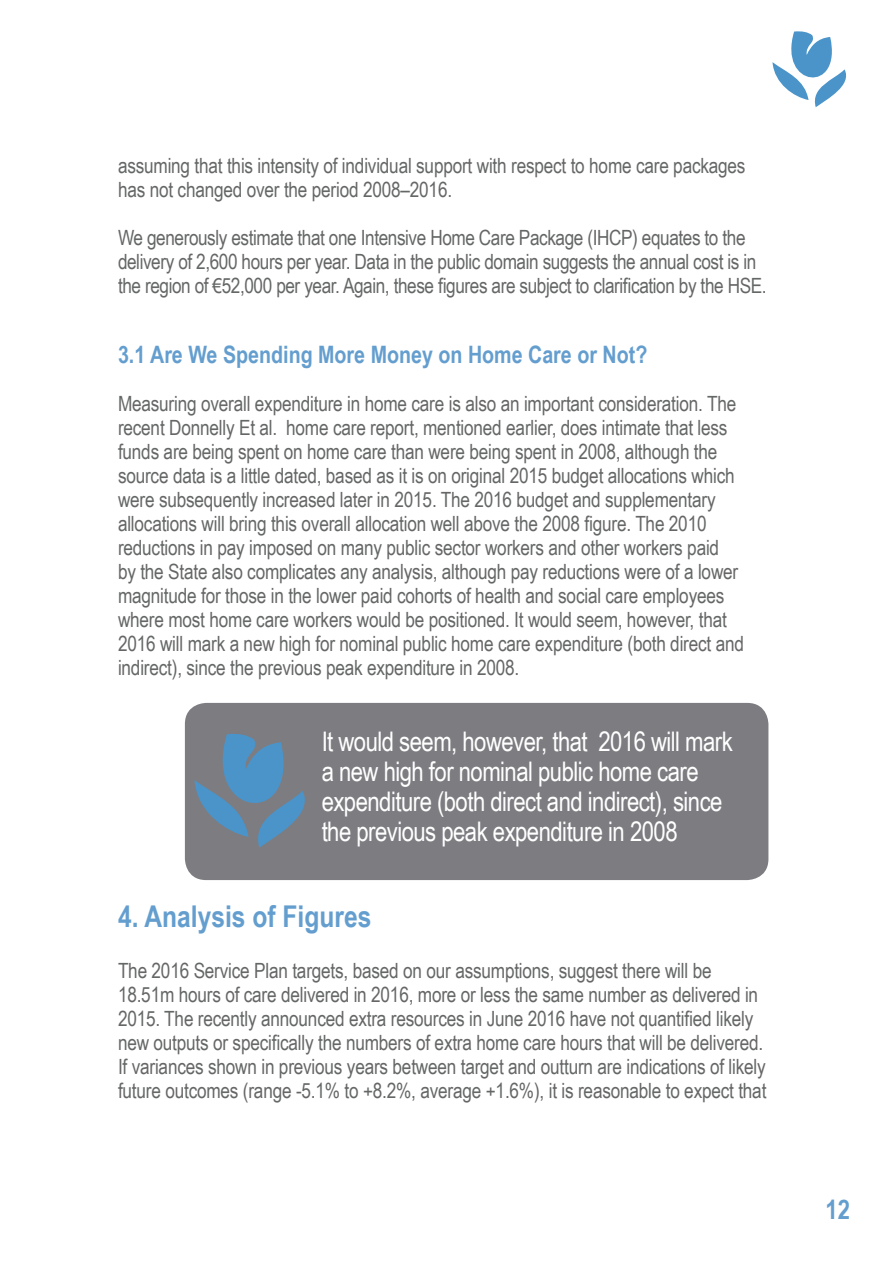
<style>
.page{position:relative;width:893px;height:1263px;background:#fff}
.page>*{position:absolute;margin:0;border:0;box-sizing:border-box;transform-origin:0 0}
.t1{font:700 30px "Arial Narrow";color:#649ecf}
.t2{font:27px/30px "Arial Narrow";letter-spacing:-.02em;color:#fff}
.t3{font:700 27px "Arial Narrow";color:#649ecf}
.t4{font:700 24px "Arial Narrow";color:#649ecf}
.t5{font:21px/24px "Arial Narrow";letter-spacing:-.01em;color:#656666}
</style>
<div class="page">
<svg style="left:772px;top:31px;width:74px;height:76px"></svg>
<div style="left:185px;top:703px;width:583px;height:177px;background:#7d7c81;border-radius:21px"></div>
<svg style="left:194px;top:733px;width:111px;height:115px"></svg>
<p class="t5" style="left:118px;top:152px;width:629px">assuming that this intensity of individual support with respect to home care packages has not changed over the period 2008–2016.</p>
<p class="t5" style="left:118px;top:224px;width:650px">We generously estimate that one Intensive Home Care Package (IHCP) equates to the delivery of 2,600 hours per year. Data in the public domain suggests the annual cost is in the region of €52,000 per year. Again, these figures are subject to clarification by the HSE.</p>
<p class="t4" style="left:118px;top:336px;width:531px">3.1 Are We Spending More Money on Home Care or Not?</p>
<p class="t5" style="left:118px;top:391px;width:627px">Measuring overall expenditure in home care is also an important consideration. The recent Donnelly Et al. home care report, mentioned earlier, does intimate that less funds are being spent on home care than were being spent in 2008, although the source data is a little dated, based as it is on original 2015 budget allocations which were subsequently increased later in 2015. The 2016 budget and supplementary allocations will bring this overall allocation well above the 2008 figure. The 2010 reductions in pay imposed on many public sector workers and other workers paid<br>by the State also complicates any analysis, although pay reductions were of a lower magnitude for those in the lower paid cohorts of health and social care employees where most home care workers would be positioned. It would seem, however, that 2016 will mark a new high for nominal public home care expenditure (both direct and indirect), since the previous peak expenditure in 2008.</p>
<p class="t2" style="left:322px;top:726px;width:413px">It would seem, however, that 2016 will mark a new high for nominal public home care expenditure (both direct and indirect), since the previous peak expenditure in 2008</p>
<h1 class="t1" style="left:118px;top:894px;width:255px">4. Analysis of Figures</h1>
<p class="t5" style="left:118px;top:958px;width:650px">The 2016 Service Plan targets, based on our assumptions, suggest there will be 18.51m hours of care delivered in 2016, more or less the same number as delivered in 2015. The recently announced extra resources in June 2016 have not quantified likely new outputs or specifically the numbers of extra home care hours that will be delivered.<br>If variances shown in previous years between target and outturn are indications of likely future outcomes (range -5.1% to +8.2%, average +1.6%), it is reasonable to expect that</p>
<p class="t3" style="left:825px;top:1189px;width:26px">12</p>
</div>
